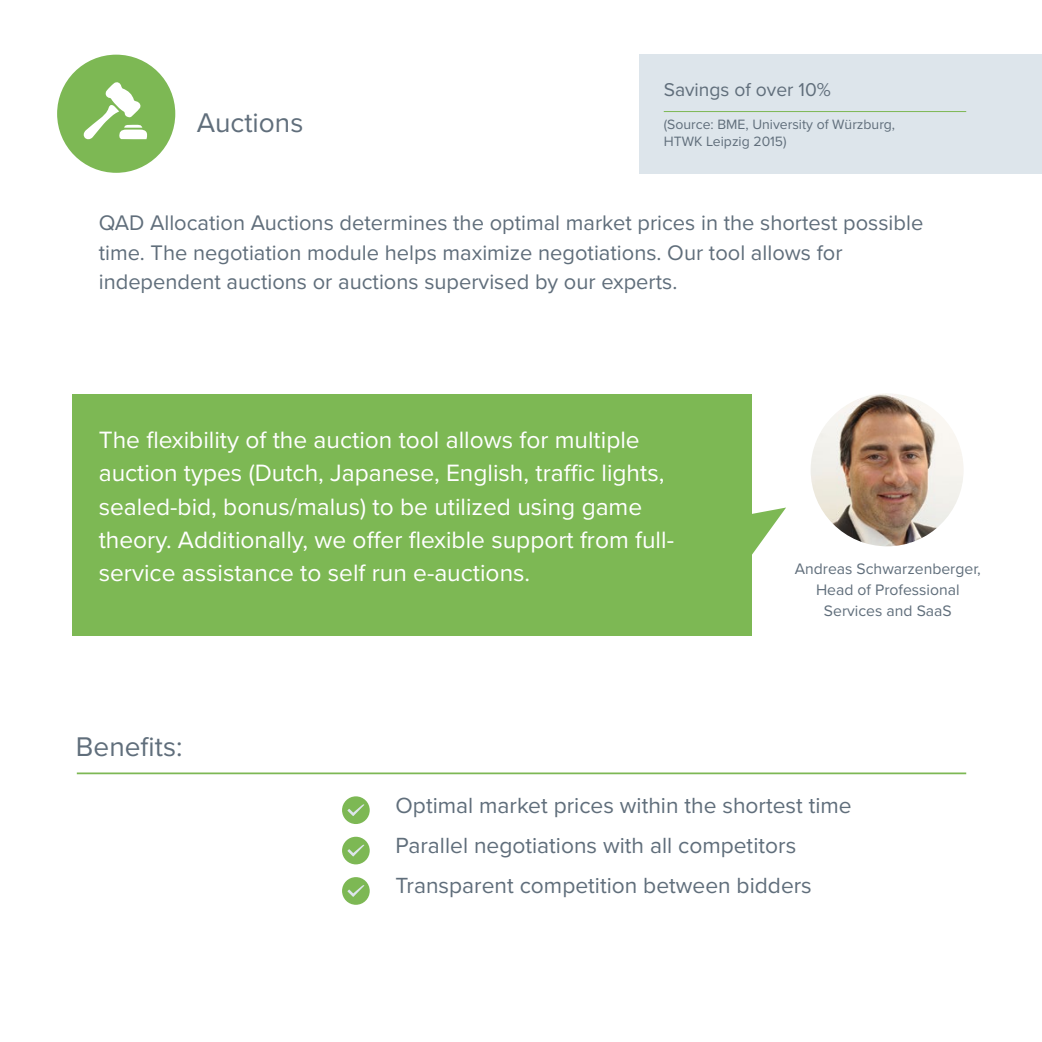
<style>
.page{position:relative;width:1042px;height:1042px;background:#fff}
.page>*{position:absolute;margin:0;border:0;box-sizing:border-box;transform-origin:0 0}
.t1{font:28px "Proxima Nova";color:#606e7b}
.BODY{font:24.5px/33.2px "Proxima Nova";color:#fff}
.BODY-2{font:22.75px "Proxima Nova";color:#606e7b}
.BODY-3{font:21.88px/29.8px "Proxima Nova";color:#606e7b}
.BODY-4{font:19.25px "Proxima Nova";color:#606e7b}
.BODY-5{font:15.75px/21px "Proxima Nova";color:#606e7b;text-align:center}
.BODY-6{font:14px "Proxima Nova";color:#606e7b}
</style>
<div class="page">
<img style="left:810px;top:393px;width:153px;height:153px;border-radius:76px">
<div style="left:72px;top:393px;width:680px;height:242px;background:#7db854"></div>
<svg style="left:752px;top:507px;width:34px;height:48px"></svg>
<div style="left:640px;top:54px;width:402px;height:119px;background:#dde5eb"></div>
<hr style="left:664px;top:111px;width:302px;height:1px;background:#7db854">
<hr style="left:77px;top:772px;width:889px;height:2px;background:#7db854">
<div style="left:342px;top:796px;width:28px;height:28px;background:#7db854;border-radius:50%"></div>
<svg style="left:347px;top:804px;width:17px;height:12px"></svg>
<div style="left:342px;top:877px;width:28px;height:28px;background:#7db854;border-radius:50%"></div>
<svg style="left:347px;top:885px;width:17px;height:12px"></svg>
<div style="left:342px;top:837px;width:28px;height:27px;background:#7db854;border-radius:50%"></div>
<svg style="left:347px;top:844px;width:17px;height:12px"></svg>
<div style="left:57px;top:55px;width:118px;height:118px;background:#7db854;border-radius:50%"></div>
<svg style="left:83px;top:82px;width:64px;height:58px"></svg>
<h2 class="t1" style="left:197px;top:106px;width:108px">Auctions</h2>
<p class="BODY-4" style="left:664px;top:78px;width:169px">Savings of over 10%</p>
<p class="BODY-6" style="left:664px;top:116px;width:233px">(Source: BME, University of Würzburg,</p>
<p class="BODY-6" style="left:664px;top:133px;width:124px">HTWK Leipzig 2015)</p>
<p class="BODY-3" style="left:99px;top:208px;width:826px">QAD Allocation Auctions determines the optimal market prices in the shortest possible time. The negotiation module helps maximize negotiations. Our tool allows for independent auctions or auctions supervised by our experts.</p>
<p class="BODY" style="left:99px;top:424px;width:577px">The flexibility of the auction tool allows for multiple auction types (Dutch, Japanese, English, traffic lights, sealed-bid, bonus/malus) to be utilized using game theory. Additionally, we offer flexible support from full&shy;service assistance to self run e-auctions.</p>
<h2 class="t1" style="left:76px;top:730px;width:108px">Benefits:</h2>
<p class="BODY-5" style="left:795px;top:558px;width:188px">Andreas Schwarzenberger,<br>Head of Professional<br>Services and SaaS</p>
<p class="BODY-2" style="left:395px;top:792px;width:458px">Optimal market prices within the shortest time</p>
<p class="BODY-2" style="left:395px;top:832px;width:402px">Parallel negotiations with all competitors</p>
<p class="BODY-2" style="left:395px;top:871px;width:418px">Transparent competition between bidders</p>
</div>
